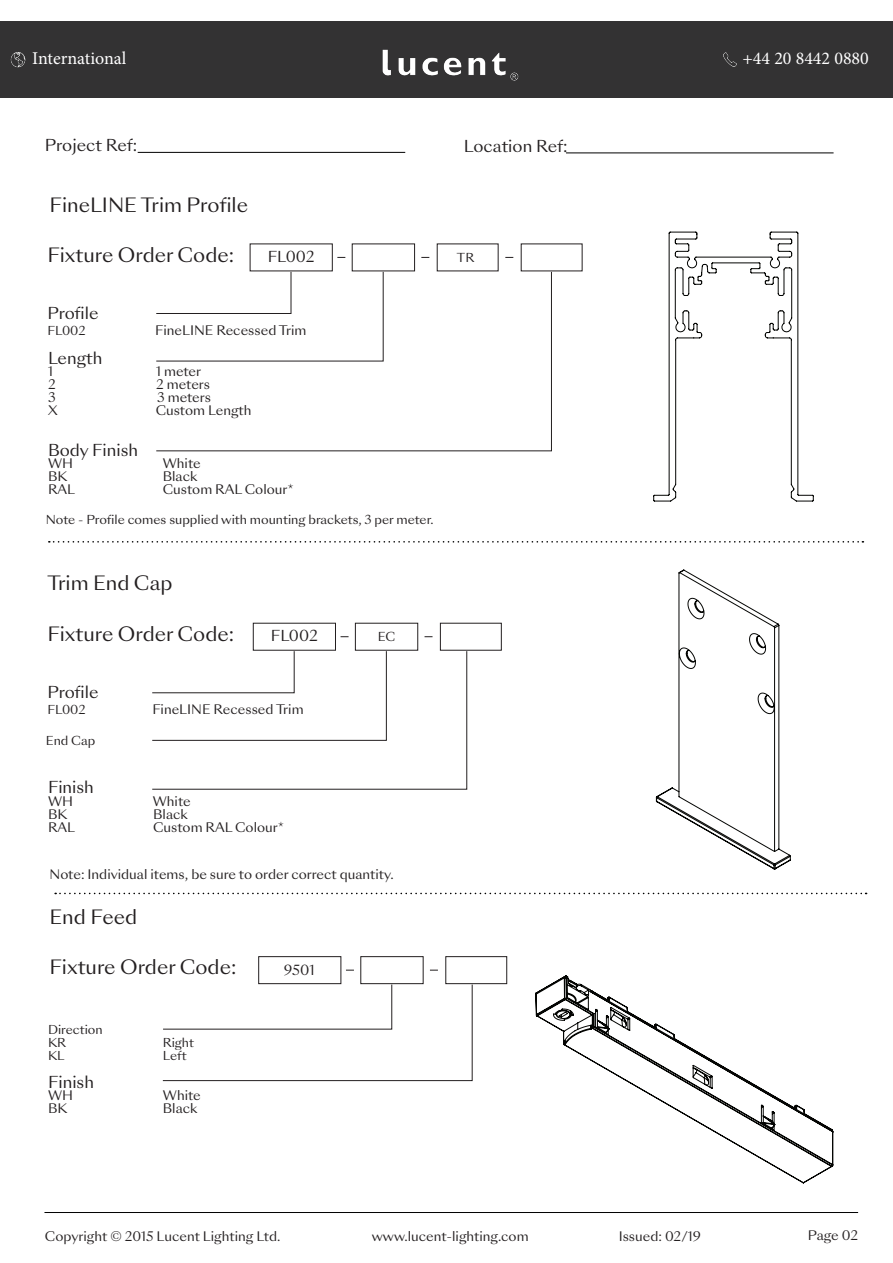
<style>
.page{position:relative;width:893px;height:1263px;background:#fff}
.page>*{position:absolute;margin:0;border:0;box-sizing:border-box;transform-origin:0 0}
.t1{font:19.2px "Sang Bleu Sunrise";color:#231f20}
.t2{font:18px "Minion Pro";color:#fff}
.t3{font:15.9px "Sang Bleu Sunrise";color:#231f20}
.t4{font:14.7px "Sang Bleu Sunrise";letter-spacing:-.005em;color:#231f20}
.t5{font:13.5px "Sang Bleu Sunrise";color:#231f20}
.t6{font:12.75px "Sang Bleu Sunrise";color:#231f20}
.t7{font:12px "Sang Bleu Sunrise";color:#231f20}
</style>
<div class="page">
<hr style="left:44px;top:1212px;width:814px;height:1px;background:#000">
<div style="left:0;top:21px;width:893px;height:77px;background:#333233"></div>
<img style="left:382px;top:49px;width:137px;height:32px">
<img style="left:10px;top:52px;width:16px;height:15px">
<img style="left:723px;top:52px;width:14px;height:15px">
<svg style="left:535px;top:975px;width:298px;height:208px"></svg>
<hr style="left:138px;top:152px;width:267px;height:1px;background:#000">
<hr style="left:566px;top:153px;width:268px;height:1px;background:#000">
<svg style="left:49px;top:541px;width:814px;height:2px"></svg>
<svg style="left:156px;top:271px;width:396px;height:180px"></svg>
<svg style="left:653px;top:232px;width:161px;height:270px"></svg>
<svg style="left:55px;top:893px;width:812px;height:1px"></svg>
<div style="left:355px;top:623px;width:63px;height:27px;border:1px solid #231f20"></div>
<svg style="left:152px;top:651px;width:315px;height:139px"></svg>
<svg style="left:656px;top:570px;width:135px;height:299px"></svg>
<div style="left:258px;top:956px;width:83px;height:28px;border:1px solid #231f20"></div>
<div style="left:361px;top:956px;width:62px;height:28px;border:1px solid #231f20"></div>
<div style="left:446px;top:956px;width:61px;height:28px;border:1px solid #231f20"></div>
<svg style="left:162px;top:984px;width:311px;height:97px"></svg>
<p class="t2" style="left:32px;top:47px;width:96px">International</p>
<p class="t2" style="left:742px;top:47px;width:128px">+44 20 8442 0880</p>
<p class="t3" style="left:45px;top:134px;width:94px">Project Ref:</p>
<p class="t3" style="left:464px;top:135px;width:105px">Location Ref:</p>
<p class="t1" style="left:50px;top:192px;width:200px">FineLINE Trim Profile</p>
<p class="t1" style="left:47px;top:241px;width:188px">Fixture Order Code:</p>
<p class="t4" style="left:268px;top:246px;width:48px">FL002</p>
<p class="t3" style="left:47px;top:302px;width:53px">Profile</p>
<p class="t7" style="left:47px;top:322px;width:40px">FL002</p>
<p class="t6" style="left:155px;top:321px;width:153px">FineLINE Recessed Trim</p>
<p class="t3" style="left:48px;top:347px;width:56px">Length</p>
<p class="t6" style="left:48px;top:363px;width:6px">1</p>
<p class="t6" style="left:156px;top:363px;width:47px">1 meter</p>
<p class="t6" style="left:48px;top:376px;width:9px">2</p>
<p class="t6" style="left:156px;top:376px;width:55px">2 meters</p>
<p class="t6" style="left:48px;top:388px;width:9px">3</p>
<p class="t6" style="left:157px;top:388px;width:55px">3 meters</p>
<p class="t6" style="left:48px;top:401px;width:11px">X</p>
<p class="t6" style="left:156px;top:401px;width:97px">Custom Length</p>
<p class="t3" style="left:48px;top:439px;width:92px">Body Finish</p>
<p class="t6" style="left:48px;top:455px;width:27px">WH</p>
<p class="t6" style="left:163px;top:455px;width:39px">White</p>
<p class="t6" style="left:48px;top:468px;width:21px">BK</p>
<p class="t6" style="left:163px;top:468px;width:36px">Black</p>
<p class="t6" style="left:48px;top:480px;width:29px">RAL</p>
<p class="t6" style="left:163px;top:480px;width:133px">Custom RAL Colour*</p>
<p class="t7" style="left:46px;top:512px;width:389px">Note - Profile comes supplied with mounting brackets, 3 per meter.</p>
<p class="t1" style="left:47px;top:570px;width:127px">Trim End Cap</p>
<p class="t1" style="left:47px;top:621px;width:188px">Fixture Order Code:</p>
<p class="t4" style="left:271px;top:626px;width:48px">FL002</p>
<p class="t3" style="left:47px;top:681px;width:53px">Profile</p>
<p class="t7" style="left:47px;top:701px;width:40px">FL002</p>
<p class="t6" style="left:152px;top:700px;width:153px">FineLINE Recessed Trim</p>
<p class="t7" style="left:46px;top:732px;width:51px">End Cap</p>
<p class="t3" style="left:48px;top:777px;width:47px">Finish</p>
<p class="t6" style="left:48px;top:793px;width:27px">WH</p>
<p class="t6" style="left:153px;top:793px;width:39px">White</p>
<p class="t6" style="left:48px;top:805px;width:21px">BK</p>
<p class="t6" style="left:153px;top:805px;width:36px">Black</p>
<p class="t6" style="left:48px;top:818px;width:29px">RAL</p>
<p class="t6" style="left:153px;top:818px;width:133px">Custom RAL Colour*</p>
<p class="t7" style="left:378px;top:629px;width:19px">EC</p>
<p class="t6" style="left:50px;top:865px;width:346px">Note: Individual items, be sure to order correct quantity.</p>
<p class="t1" style="left:50px;top:903px;width:89px">End Feed</p>
<p class="t1" style="left:50px;top:954px;width:188px">Fixture Order Code:</p>
<p class="t7" style="left:48px;top:1021px;width:56px">Direction</p>
<p class="t7" style="left:48px;top:1034px;width:20px">KR</p>
<p class="t7" style="left:163px;top:1034px;width:33px">Right</p>
<p class="t7" style="left:48px;top:1047px;width:18px">KL</p>
<p class="t7" style="left:163px;top:1047px;width:25px">Left</p>
<p class="t3" style="left:48px;top:1071px;width:47px">Finish</p>
<p class="t6" style="left:48px;top:1087px;width:27px">WH</p>
<p class="t6" style="left:163px;top:1087px;width:39px">White</p>
<p class="t6" style="left:48px;top:1099px;width:21px">BK</p>
<p class="t6" style="left:163px;top:1099px;width:36px">Black</p>
<p class="t5" style="left:284px;top:960px;width:32px">9501</p>
<p class="t7" style="left:457px;top:249px;width:19px">TR</p>
<p class="t6" style="left:45px;top:1227px;width:237px">Copyright © 2015 Lucent Lighting Ltd.</p>
<p class="t6" style="left:372px;top:1227px;width:158px">www.lucent-lighting.com</p>
<p class="t6" style="left:619px;top:1227px;width:84px">Issued: 02/19</p>
<p class="t6" style="left:808px;top:1227px;width:52px">Page 02</p>
</div>
